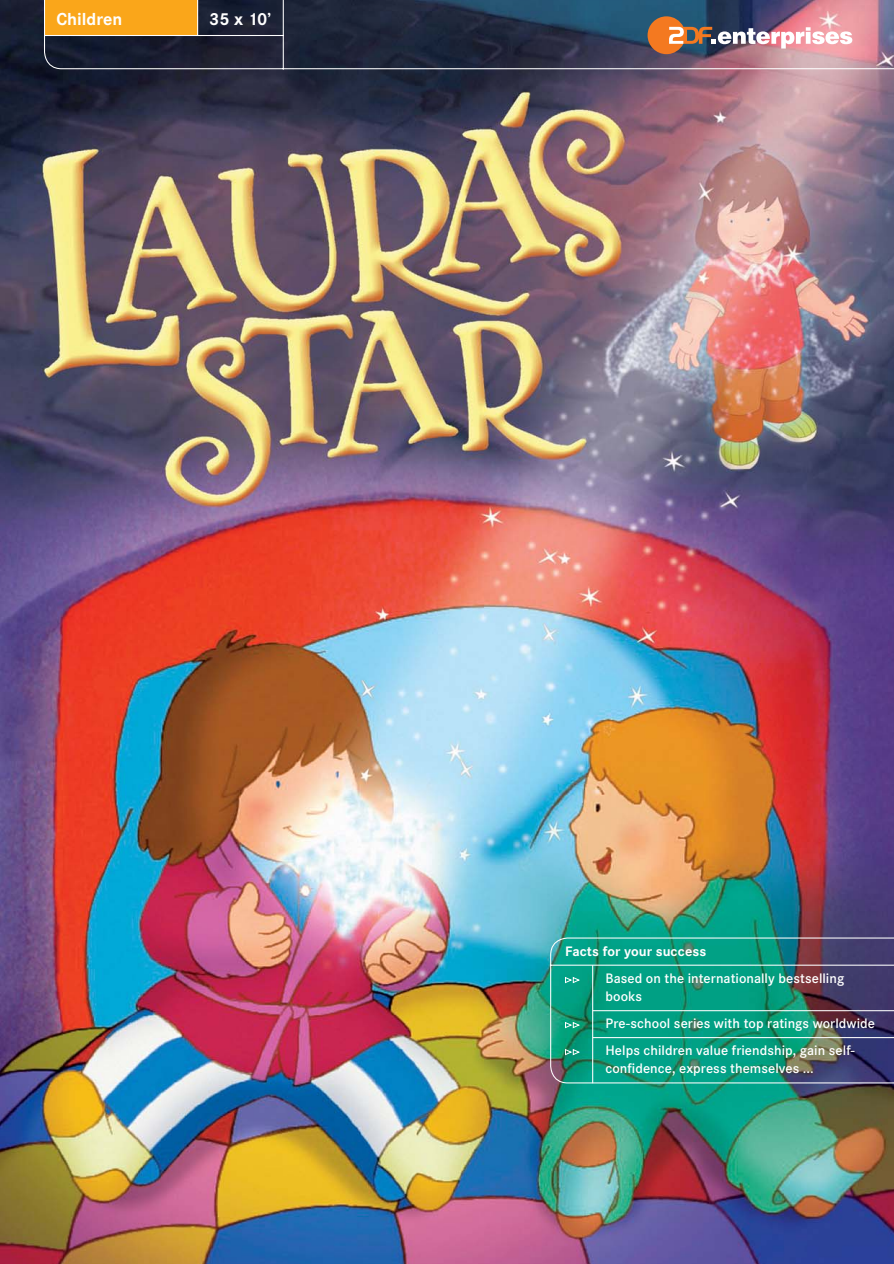
<style>
.page{position:relative;width:894px;height:1264px;background:#fff}
.page>*{position:absolute;margin:0;border:0;box-sizing:border-box;transform-origin:0 0}
.t1{font:700 18px "Corporate S";color:#fff}
.t2{font:600 14.25px/18px "Corporate S";letter-spacing:.005em;color:#fff}
.t3{font:700 14.25px "Corporate S";letter-spacing:.005em;color:#fff}
</style>
<div class="page">
<img style="left:0;top:0;width:894px;height:1263px">
<img style="left:549px;top:936px;width:345px;height:147px">
<svg style="left:564px;top:976px;width:16px;height:7px"></svg>
<svg style="left:564px;top:1021px;width:16px;height:7px"></svg>
<svg style="left:564px;top:1048px;width:16px;height:7px"></svg>
<svg style="left:43px;top:0;width:851px;height:71px;background:#504a4e"></svg>
<img style="left:647px;top:16px;width:205px;height:38px">
<hr style="left:592px;top:965px;width:1px;height:118px;background:#fff">
<p class="t1" style="left:56px;top:12px;width:67px">Children</p>
<p class="t1" style="left:209px;top:12px;width:63px">35 x 10’</p>
<p class="t3" style="left:565px;top:945px;width:143px">Facts for your success</p>
<p class="t2" style="left:605px;top:970px;width:240px">Based on the internationally bestselling books</p>
<p class="t2" style="left:605px;top:1011px;width:271px;line-height:27px">Pre-school series with top ratings worldwide<br>Helps children value friendship, gain self-</p>
<p class="t2" style="left:605px;top:1060px;width:210px">confidence, express themselves ...</p>
</div>
